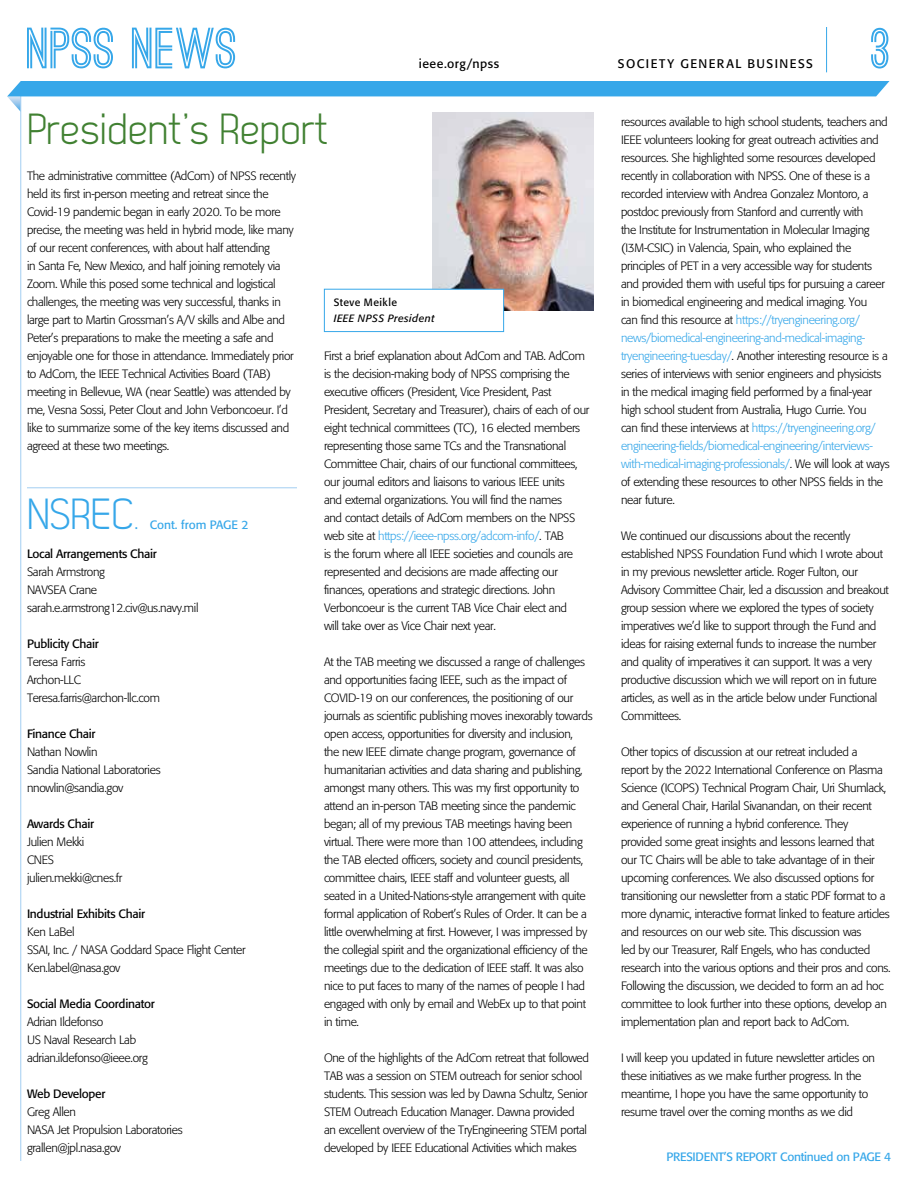
<style>
.page{position:relative;width:918px;height:1188px;background:#fff}
.page>*{position:absolute;margin:0;border:0;box-sizing:border-box;transform-origin:0 0}
.t1{font:700 55.2px "Ostrich Sans";color:#36a7e9}
.t2{font:43.5px "Dekar";color:#418132}
.t3{font:43.5px "Dekar";color:#36a7e9}
.t4{font:12.3px "Formata";letter-spacing:.115em;color:#000}
.t5{font:12.3px "Formata";letter-spacing:.04em;color:#000}
.t6{font:300 12px/18px "Formata";letter-spacing:-.025em;color:#000}
.t7{font:12px "Formata";letter-spacing:-.025em;color:#000}
.t8{font:12px "Formata";letter-spacing:-.025em;color:#36a7e9}
.t9{font:12px "Formata";color:#36a7e9}
.t10{font:italic 10.5px "Formata";letter-spacing:.04em;color:#000}
.t11{font:10.5px "Formata";letter-spacing:.035em;color:#000}
.s1{font-size:27px}
.s2{color:#36a7e9}
</style>
<div class="page">
<hr style="left:826px;top:27px;width:1px;height:45px;background:#36a7e9">
<hr style="left:20px;top:94px;width:1px;height:1067px;background:#a2cef2">
<svg style="left:7px;top:81px;width:883px;height:31px"></svg>
<img style="left:432px;top:112px;width:162px;height:199px">
<svg style="left:324px;top:288px;width:180px;height:44px"></svg>
<hr style="left:27px;top:487px;width:270px;height:1px;background:#a2cef2">
<h1 class="t1" style="left:27px;top:28px;width:212px">NPSS NEWS</h1>
<p class="t5" style="left:419px;top:57px;width:82px">ieee.org/npss</p>
<p class="t4" style="left:618px;top:57px;width:197px">SOCIETY GENERAL BUSINESS</p>
<h1 class="t1" style="left:871px;top:28px;width:21px">3</h1>
<h2 class="t2" style="left:27px;top:107px;width:302px">President’s Report</h2>
<p class="t6" style="left:27px;top:167px;width:271px">The administrative committee (AdCom) of NPSS recently held its first in-person meeting and retreat since the Covid-19 pandemic began in early 2020. To be more precise, the meeting was held in hybrid mode, like many of our recent conferences, with about half attending<br>in Santa Fe, New Mexico, and half joining remotely via Zoom. While this posed some technical and logistical challenges, the meeting was very successful, thanks in large part to Martin Grossman’s A/V skills and Albe and Peter’s preparations to make the meeting a safe and enjoyable one for those in attendance. Immediately prior to AdCom, the IEEE Technical Activities Board (TAB) meeting in Bellevue, WA (near Seattle) was attended by me, Vesna Sossi, Peter Clout and John Verboncoeur. I’d like to summarize some of the key items discussed and agreed at these two meetings.</p>
<h2 class="t3" style="left:27px;top:493px;width:114px">NSREC<span class="s1">.</span></h2>
<p class="t9" style="left:150px;top:518px;width:100px">Cont. from PAGE 2</p>
<p class="t7" style="left:27px;top:546px;width:131px">Local Arrangements Chair</p>
<p class="t6" style="left:27px;top:563px;width:173px">Sarah Armstrong<br>NAVSEA Crane sarah.e.armstrong12.civ@us.navy.mil</p>
<p class="t7" style="left:27px;top:636px;width:73px">Publicity Chair</p>
<p class="t6" style="left:27px;top:653px;width:134px">Teresa Farris<br>Archon-LLC<br>Teresa.farris@archon-llc.com</p>
<p class="t7" style="left:27px;top:726px;width:70px">Finance Chair</p>
<p class="t6" style="left:27px;top:743px;width:135px">Nathan Nowlin<br>Sandia National Laboratories nnowlin@sandia.gov</p>
<p class="t7" style="left:27px;top:816px;width:69px">Awards Chair</p>
<p class="t6" style="left:27px;top:833px;width:97px">Julien Mekki<br>CNES julien.mekki@cnes.fr</p>
<p class="t7" style="left:27px;top:906px;width:120px">Industrial Exhibits Chair</p>
<p class="t6" style="left:27px;top:923px;width:220px">Ken LaBel<br>SSAI, Inc. / NASA Goddard Space Flight Center<br>Ken.label@nasa.gov</p>
<p class="t7" style="left:27px;top:996px;width:129px">Social Media Coordinator</p>
<p class="t6" style="left:27px;top:1013px;width:122px">Adrian Ildefonso<br>US Naval Research Lab adrian.ildefonso@ieee.org</p>
<p class="t7" style="left:27px;top:1086px;width:80px">Web Developer</p>
<p class="t6" style="left:27px;top:1103px;width:157px">Greg Allen<br>NASA Jet Propulsion Laboratories grallen@jpl.nasa.gov</p>
<p class="t11" style="left:334px;top:296px;width:65px">Steve Meikle</p>
<p class="t10" style="left:334px;top:312px;width:102px">IEEE NPSS President</p>
<p class="t6" style="left:324px;top:347px;width:267px">First a brief explanation about AdCom and TAB. AdCom is the decision-making body of NPSS comprising the executive officers (President, Vice President, Past President, Secretary and Treasurer), chairs of each of our eight technical committees (TC), 16 elected members representing those same TCs and the Transnational Committee Chair, chairs of our functional committees, our journal editors and liaisons to various IEEE units<br>and external organizations. You will find the names<br>and contact details of AdCom members on the NPSS web site at <span class="s2">https://ieee-npss.org/adcom-info/</span>. TAB<br>is the forum where all IEEE societies and councils are represented and decisions are made affecting our finances, operations and strategic directions. John Verboncoeur is the current TAB Vice Chair elect and<br>will take over as Vice Chair next year.</p>
<p class="t6" style="left:324px;top:653px;width:270px">At the TAB meeting we discussed a range of challenges and opportunities facing IEEE, such as the impact of COVID-19 on our conferences, the positioning of our journals as scientific publishing moves inexorably towards open access, opportunities for diversity and inclusion,<br>the new IEEE climate change program, governance of humanitarian activities and data sharing and publishing, amongst many others. This was my first opportunity to attend an in-person TAB meeting since the pandemic began; all of my previous TAB meetings having been virtual. There were more than 100 attendees, including the TAB elected officers, society and council presidents, committee chairs, IEEE staff and volunteer guests, all seated in a United-Nations-style arrangement with quite formal application of Robert’s Rules of Order. It can be a little overwhelming at first. However, I was impressed by the collegial spirit and the organizational efficiency of the meetings due to the dedication of IEEE staff. It was also nice to put faces to many of the names of people I had engaged with only by email and WebEx up to that point in time.</p>
<p class="t6" style="left:324px;top:1049px;width:267px">One of the highlights of the AdCom retreat that followed TAB was a session on STEM outreach for senior school students. This session was led by Dawna Schultz, Senior STEM Outreach Education Manager. Dawna provided an excellent overview of the TryEngineering STEM portal developed by IEEE Educational Activities which makes</p>
<p class="t6" style="left:621px;top:113px;width:270px">resources available to high school students, teachers and IEEE volunteers looking for great outreach activities and resources. She highlighted some resources developed recently in collaboration with NPSS. One of these is a recorded interview with Andrea Gonzalez Montoro, a postdoc previously from Stanford and currently with<br>the Institute for Instrumentation in Molecular Imaging (I3M-CSIC) in Valencia, Spain, who explained the principles of PET in a very accessible way for students and provided them with useful tips for pursuing a career in biomedical engineering and medical imaging. You<br>can find this resource at <span class="s2">https://tryengineering.org/ news/biomedical-engineering-and-medical-imaging&shy;tryengineering-tuesday/</span>. Another interesting resource is a series of interviews with senior engineers and physicists in the medical imaging field performed by a final-year high school student from Australia, Hugo Currie. You<br>can find these interviews at <span class="s2">https://tryengineering.org/ engineering-fields/biomedical-engineering/interviews&shy;with-medical-imaging-professionals/</span>. We will look at ways of extending these resources to other NPSS fields in the near future.</p>
<p class="t6" style="left:621px;top:527px;width:269px">We continued our discussions about the recently established NPSS Foundation Fund which I wrote about in my previous newsletter article. Roger Fulton, our Advisory Committee Chair, led a discussion and breakout group session where we explored the types of society imperatives we’d like to support through the Fund and ideas for raising external funds to increase the number and quality of imperatives it can support. It was a very productive discussion which we will report on in future articles, as well as in the article below under Functional Committees.</p>
<p class="t6" style="left:621px;top:743px;width:271px">Other topics of discussion at our retreat included a<br>report by the 2022 International Conference on Plasma Science (ICOPS) Technical Program Chair, Uri Shumlack, and General Chair, Harilal Sivanandan, on their recent experience of running a hybrid conference. They provided some great insights and lessons learned that our TC Chairs will be able to take advantage of in their upcoming conferences. We also discussed options for transitioning our newsletter from a static PDF format to a more dynamic, interactive format linked to feature articles and resources on our web site. This discussion was<br>led by our Treasurer, Ralf Engels, who has conducted research into the various options and their pros and cons.<br>Following the discussion, we decided to form an ad hoc committee to look further into these options, develop an implementation plan and report back to AdCom.</p>
<p class="t6" style="left:621px;top:1049px;width:256px">I will keep you updated in future newsletter articles on these initiatives as we make further progress. In the meantime, I hope you have the same opportunity to resume travel over the coming months as we did</p>
<p class="t8" style="left:667px;top:1149px;width:226px">PRESIDENT’S REPORT Continued on PAGE 4</p>
</div>
